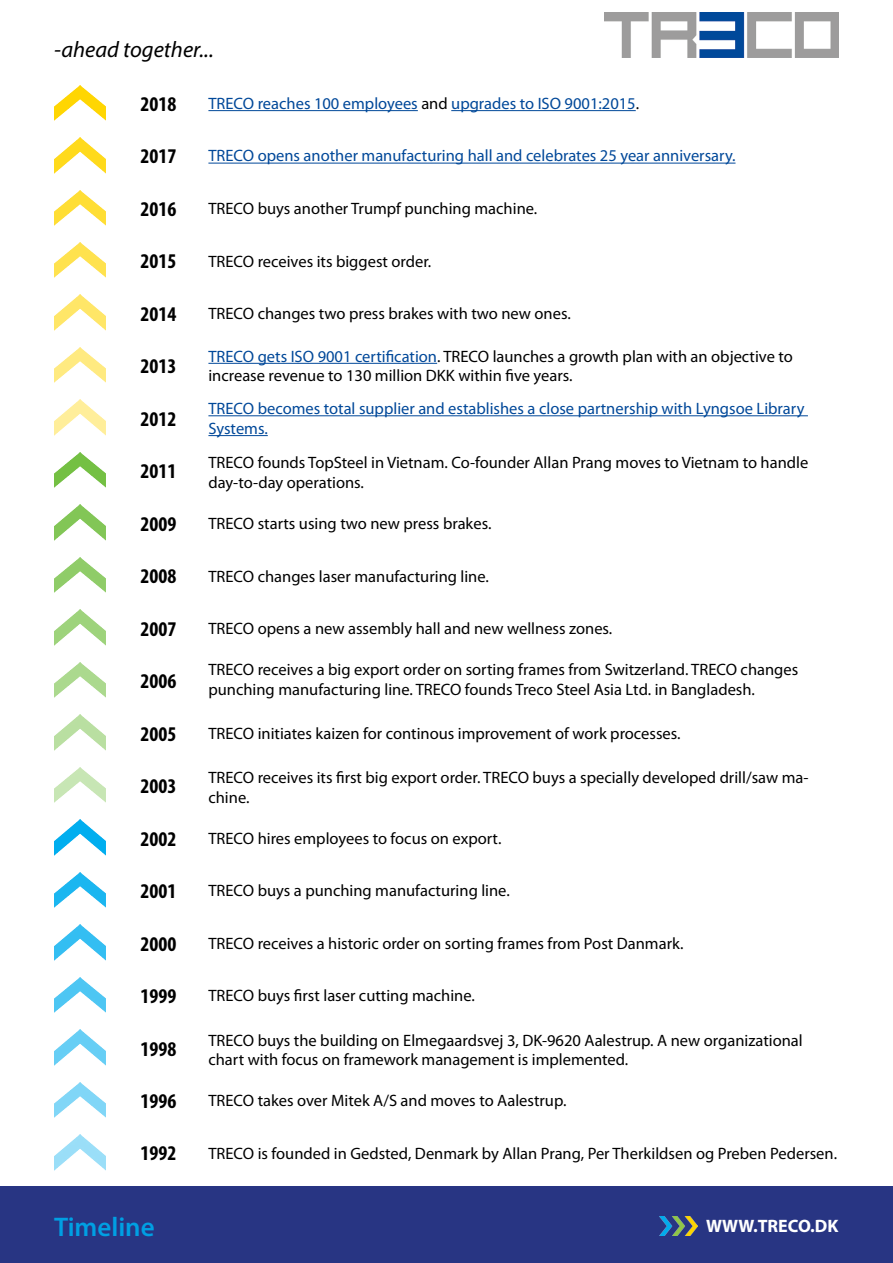
<style>
.page{position:relative;width:893px;height:1263px;background:#fff}
.page>*{position:absolute;margin:0;border:0;box-sizing:border-box;transform-origin:0 0}
.t1{font:600 27px "Myriad Pro";color:#009fe3}
.t2{font:italic 22.5px "Myriad Pro";color:#000}
.t3{font:700 condensed 21px "Myriad Pro";color:#000}
.t4{font:700 18px "Myriad Pro";color:#fff}
.t5{font:16.5px/19.8px "Myriad Pro";color:#000}
.t6{font:16.5px/19.8px "Myriad Pro";color:#004899}
.s1{color:#000}
.s2{color:#004899}
</style>
<div class="page">
<img style="left:54px;top:767px;width:51px;height:36px">
<img style="left:54px;top:347px;width:51px;height:36px">
<img style="left:54px;top:1135px;width:51px;height:35px">
<img style="left:54px;top:662px;width:51px;height:36px">
<img style="left:54px;top:295px;width:51px;height:35px">
<img style="left:54px;top:610px;width:51px;height:35px">
<img style="left:54px;top:242px;width:51px;height:36px">
<img style="left:54px;top:715px;width:51px;height:35px">
<img style="left:54px;top:190px;width:51px;height:35px">
<img style="left:54px;top:557px;width:51px;height:36px">
<img style="left:54px;top:138px;width:51px;height:35px">
<img style="left:54px;top:505px;width:51px;height:35px">
<img style="left:54px;top:400px;width:51px;height:35px">
<img style="left:54px;top:452px;width:51px;height:36px">
<img style="left:54px;top:1082px;width:51px;height:36px">
<img style="left:54px;top:820px;width:51px;height:35px">
<img style="left:54px;top:872px;width:51px;height:36px">
<img style="left:54px;top:925px;width:51px;height:35px">
<img style="left:54px;top:977px;width:51px;height:36px">
<img style="left:54px;top:1030px;width:51px;height:35px">
<hr style="left:208px;top:163px;width:527px;height:1px;background:#004899">
<hr style="left:208px;top:363px;width:229px;height:1px;background:#004899">
<hr style="left:208px;top:415px;width:600px;height:1px;background:#004899">
<hr style="left:208px;top:435px;width:60px;height:1px;background:#004899">
<img style="left:54px;top:85px;width:51px;height:36px">
<img style="left:605px;top:13px;width:234px;height:44px">
<div style="left:0;top:1186px;width:893px;height:77px;background:#283583"></div>
<img style="left:659px;top:1216px;width:39px;height:19px">
<hr style="left:208px;top:110px;width:210px;height:1px;background:#004899">
<hr style="left:451px;top:110px;width:185px;height:1px;background:#004899">
<h2 class="t2" style="left:54px;top:36px;width:161px">-ahead together...</h2>
<p class="t3" style="left:141px;top:91px;width:37px">2018</p>
<p class="t6" style="left:208px;top:93px;width:432px">TRECO reaches 100 employees <span class="s1">and</span> upgrades to ISO 9001:2015<span class="s1">.</span></p>
<p class="t3" style="left:141px;top:143px;width:37px">2017</p>
<p class="t6" style="left:208px;top:146px;width:529px">TRECO opens another manufacturing hall and celebrates 25 year anniversary.</p>
<p class="t5" style="left:208px;top:198px;width:330px">TRECO buys another Trumpf punching machine.</p>
<p class="t5" style="left:208px;top:251px;width:224px">TRECO receives its biggest order.</p>
<p class="t5" style="left:208px;top:303px;width:364px">TRECO changes two press brakes with two new ones.</p>
<p class="t5" style="left:208px;top:346px;width:586px"><span class="s2">TRECO gets ISO 9001 certification</span>. TRECO launches a growth plan with an objective to increase revenue to 130 million DKK within five years.</p>
<p class="t6" style="left:208px;top:398px;width:597px">TRECO becomes total supplier and establishes a close partnership with Lyngsoe Library<br>Systems.</p>
<p class="t3" style="left:141px;top:196px;width:37px">2016</p>
<p class="t3" style="left:141px;top:248px;width:37px">2015</p>
<p class="t3" style="left:141px;top:301px;width:37px">2014</p>
<p class="t3" style="left:141px;top:353px;width:37px">2013</p>
<p class="t3" style="left:141px;top:406px;width:37px">2012</p>
<p class="t3" style="left:141px;top:458px;width:37px">2011</p>
<p class="t3" style="left:141px;top:511px;width:37px">2009</p>
<p class="t3" style="left:141px;top:563px;width:37px">2008</p>
<p class="t3" style="left:141px;top:615px;width:37px">2007</p>
<p class="t3" style="left:141px;top:668px;width:37px">2006</p>
<p class="t3" style="left:141px;top:720px;width:37px">2005</p>
<p class="t3" style="left:141px;top:773px;width:37px">2003</p>
<p class="t3" style="left:141px;top:825px;width:37px">2002</p>
<p class="t3" style="left:141px;top:878px;width:37px">2001</p>
<p class="t3" style="left:141px;top:930px;width:37px">2000</p>
<p class="t3" style="left:141px;top:983px;width:37px">1999</p>
<p class="t3" style="left:141px;top:1035px;width:37px">1998</p>
<p class="t3" style="left:141px;top:1088px;width:37px">1996</p>
<p class="t3" style="left:141px;top:1140px;width:37px">1992</p>
<p class="t5" style="left:208px;top:453px;width:601px">TRECO founds TopSteel in Vietnam. Co-founder Allan Prang moves to Vietnam to handle day-to-day operations.</p>
<p class="t5" style="left:208px;top:513px;width:284px">TRECO starts using two new press brakes.</p>
<p class="t5" style="left:208px;top:566px;width:282px">TRECO changes laser manufacturing line.</p>
<p class="t5" style="left:208px;top:618px;width:405px">TRECO opens a new assembly hall and new wellness zones.</p>
<p class="t5" style="left:208px;top:659px;width:591px">TRECO receives a big export order on sorting frames from Switzerland. TRECO changes punching manufacturing line. TRECO founds Treco Steel Asia Ltd. in Bangladesh.</p>
<p class="t5" style="left:208px;top:723px;width:474px">TRECO initiates kaizen for continous improvement of work processes.</p>
<p class="t5" style="left:208px;top:767px;width:602px">TRECO receives its first big export order. TRECO buys a specially developed drill/saw ma&shy;chine.</p>
<p class="t5" style="left:208px;top:828px;width:294px">TRECO hires employees to focus on export.</p>
<p class="t5" style="left:208px;top:881px;width:303px">TRECO buys a punching manufacturing line.</p>
<p class="t5" style="left:208px;top:933px;width:477px">TRECO receives a historic order on sorting frames from Post Danmark.</p>
<p class="t5" style="left:208px;top:986px;width:268px">TRECO buys first laser cutting machine.</p>
<p class="t5" style="left:208px;top:1030px;width:596px">TRECO buys the building on Elmegaardsvej 3, DK-9620 Aalestrup. A new organizational chart with focus on framework management is implemented.</p>
<p class="t5" style="left:208px;top:1090px;width:359px">TRECO takes over Mitek A/S and moves to Aalestrup.</p>
<p class="t5" style="left:208px;top:1143px;width:630px">TRECO is founded in Gedsted, Denmark by Allan Prang, Per Therkildsen og Preben Pedersen.</p>
<h1 class="t1" style="left:54px;top:1209px;width:102px">Timeline</h1>
<p class="t4" style="left:706px;top:1214px;width:134px">WWW.TRECO.DK</p>
</div>
